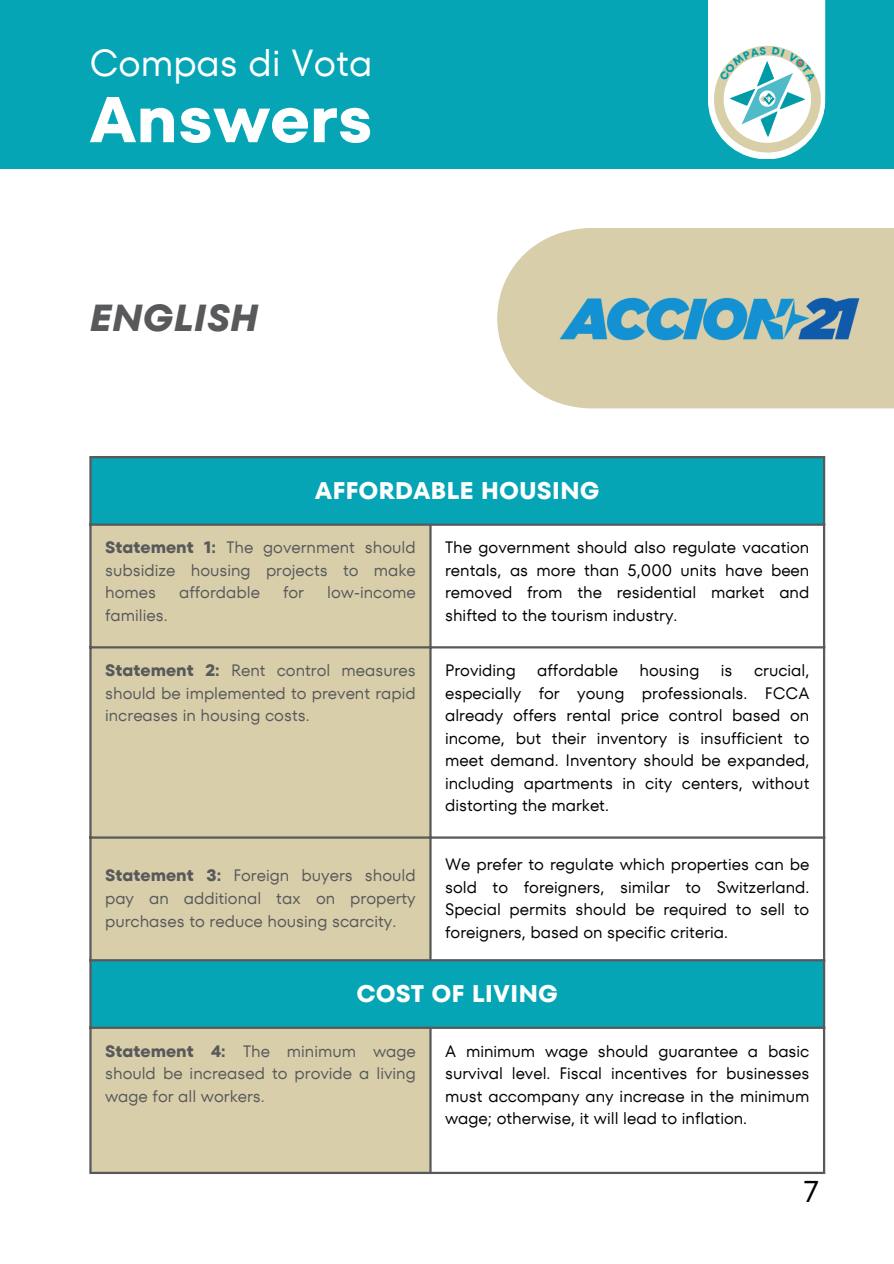
<style>
.page{position:relative;width:894px;height:1264px;background:#fff}
.page>*{position:absolute;margin:0;border:0;box-sizing:border-box;transform-origin:0 0}
.t1{font:700 64.5px "TT Fors";color:#fff}
.t2{font:37.5px "TT Fors";color:#fff}
.t3{font:italic 700 37.5px "TT Fors";color:#58595b}
.t4{font:30px "TT Fors";color:#000}
.t5{font:700 24px "TT Fors";color:#fff}
.t6{font:16.5px/22.5px "TT Fors";color:#000;text-align:justify}
.t7{font:16.5px/22.5px "TT Fors";color:#58595b;text-align:justify}
.s1{font-weight:700}
</style>
<div class="page">
<div style="left:0;top:0;width:893px;height:169px;background:#05a5b6"></div>
<svg style="left:497px;top:228px;width:396px;height:180px;fill:#d8ceaa"></svg>
<img style="left:550px;top:159px;width:318px;height:319px;border-radius:50%">
<svg style="left:92px;top:458px;width:730px;height:568px"></svg>
<svg style="left:92px;top:526px;width:338px;height:645px;fill:#d8ceaa"></svg>
<hr style="left:89px;top:458px;width:3px;height:713px;background:#58595b">
<hr style="left:429px;top:526px;width:2px;height:433px;background:#58595b">
<hr style="left:429px;top:1028px;width:2px;height:143px;background:#58595b">
<hr style="left:822px;top:458px;width:3px;height:713px;background:#58595b">
<hr style="left:89px;top:456px;width:736px;height:2px;background:#58595b">
<hr style="left:89px;top:523px;width:736px;height:3px;background:#58595b">
<hr style="left:89px;top:646px;width:736px;height:2px;background:#58595b">
<hr style="left:89px;top:836px;width:736px;height:2px;background:#58595b">
<hr style="left:89px;top:959px;width:736px;height:2px;background:#58595b">
<hr style="left:89px;top:1026px;width:736px;height:2px;background:#58595b">
<hr style="left:89px;top:1171px;width:736px;height:2px;background:#58595b">
<svg style="left:708px;top:0;width:117px;height:159px"></svg>
<p class="t2" style="left:89px;top:36px;width:284px">Compas di Vota</p>
<p class="t1" style="left:89px;top:74px;width:285px">Answers</p>
<h2 class="t3" style="left:89px;top:291px;width:171px">ENGLISH</h2>
<h3 class="t5" style="left:315px;top:473px;width:286px">AFFORDABLE HOUSING</h3>
<p class="t7" style="left:105px;top:536px;width:312px"><span class="s1">Statement 1:</span> The government should subsidize housing projects to make homes</p>
<p class="t7" style="left:179px;top:581px;width:82px">affordable</p>
<p class="t7" style="left:283px;top:581px;width:23px">for</p>
<p class="t7" style="left:327px;top:581px;width:90px">low-income</p>
<p class="t7" style="left:105px;top:604px;width:64px">families.</p>
<p class="t6" style="left:445px;top:536px;width:366px">The government should also regulate vacation rentals, as more than 5,000 units have been removed from the residential market and shifted to the tourism industry.</p>
<p class="t7" style="left:105px;top:659px;width:312px"><span class="s1">Statement 2:</span> Rent control measures should be implemented to prevent rapid increases in housing costs.</p>
<p class="t6" style="left:445px;top:659px;width:72px">Providing</p>
<p class="t6" style="left:537px;top:659px;width:82px">affordable</p>
<p class="t6" style="left:639px;top:659px;width:61px">housing</p>
<p class="t6" style="left:720px;top:659px;width:13px">is</p>
<p class="t6" style="left:445px;top:659px;width:366px;text-indent:309px">crucial, especially for young professionals. FCCA already offers rental price control based on income, but their inventory is insufficient to meet demand. Inventory should be expanded, including apartments in city centers, without distorting the market.</p>
<p class="t7" style="left:105px;top:864px;width:312px"><span class="s1">Statement 3:</span> Foreign buyers should pay an additional tax on property purchases to reduce housing scarcity.</p>
<p class="t6" style="left:445px;top:853px;width:366px">We prefer to regulate which properties can be sold to foreigners, similar to Switzerland.<br>Special permits should be required to sell to foreigners, based on specific criteria.</p>
<h3 class="t5" style="left:356px;top:976px;width:203px">COST OF LIVING</h3>
<p class="t7" style="left:105px;top:1039px;width:312px"><span class="s1">Statement 4:</span> The minimum wage should be increased to provide a living wage for all workers.</p>
<p class="t6" style="left:445px;top:1039px;width:366px">A minimum wage should guarantee a basic survival level. Fiscal incentives for businesses must accompany any increase in the minimum wage; otherwise, it will lead to inflation.</p>
<h3 class="t4" style="left:804px;top:1169px;width:16px">7</h3>
</div>
